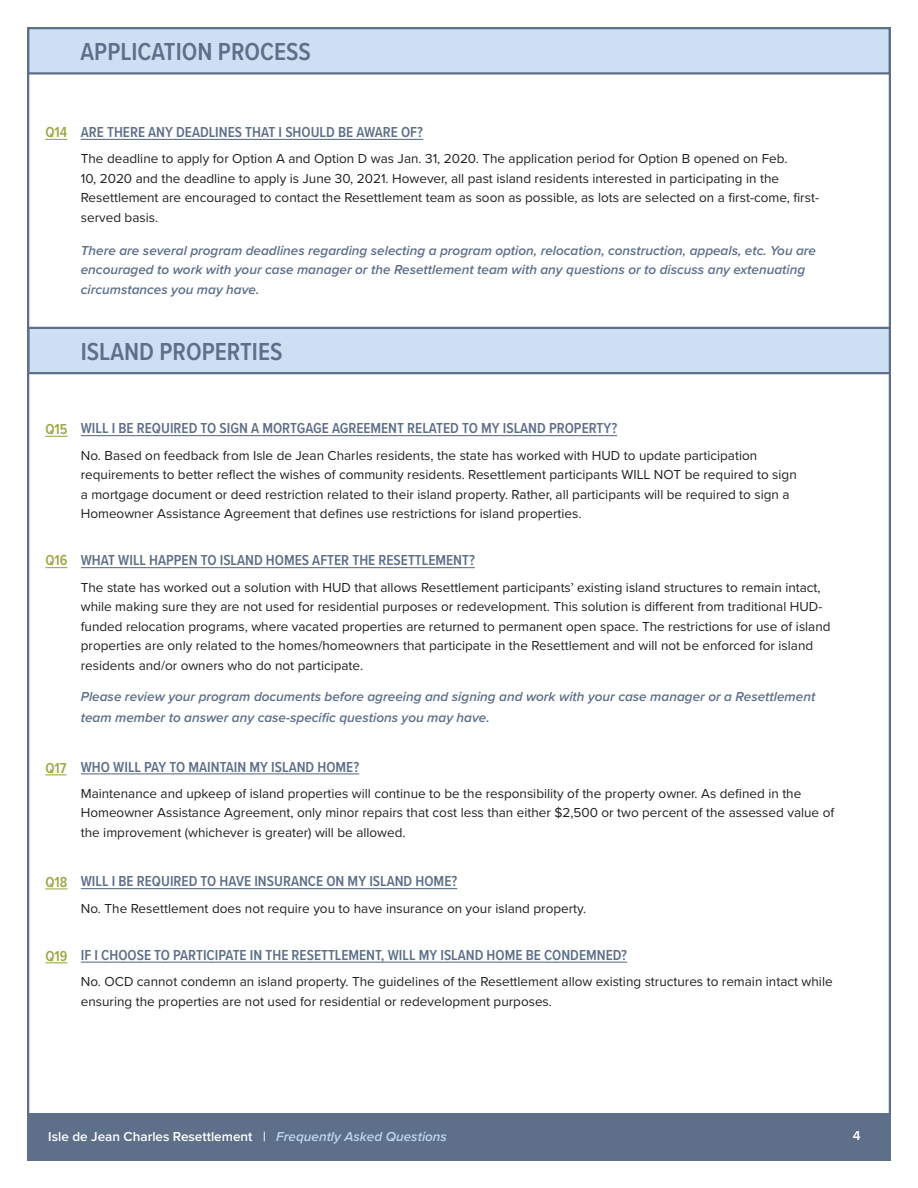
<style>
.page{position:relative;width:918px;height:1188px;background:#fff}
.page>*{position:absolute;margin:0;border:0;box-sizing:border-box;transform-origin:0 0}
.t1{font:600 25.5px "Proxima Nova Cond";color:#5d6f89}
.FAQ_Question_Heading{font:600 15px "Proxima Nova Cond";color:#5d6f89}
.FAQ_Question_Heading-2{font:600 15px "Proxima Nova Cond";color:#9ca743}
.FAQ_Body_Text{font:13.5px/19.5px "Proxima Nova";color:#231f20}
.FAQ_Question_Heading-3{font:13.5px/19.5px "Proxima Nova";color:#231f20}
.FAQ_Question_Heading-4{font:italic 600 13.5px/19.5px "Proxima Nova";color:#5d6f89}
.FAQ_Note{font:italic 600 13.5px/21px "Proxima Nova";color:#5d6f89}
.t2{font:600 13.5px "Proxima Nova";color:#fff}
.s1{font-style:italic}
.s2{font-style:italic;color:#bdd4ef}
</style>
<div class="page">
<div style="left:27px;top:1113px;width:864px;height:48px;background:#5d6f89"></div>
<div style="left:27px;top:27px;width:864px;height:48px;background:#cddff3;border:2px solid #5d6f89"></div>
<hr style="left:81px;top:139px;width:342px;height:1px;background:#5d6f89">
<hr style="left:81px;top:435px;width:536px;height:1px;background:#5d6f89">
<hr style="left:81px;top:567px;width:394px;height:1px;background:#5d6f89">
<hr style="left:81px;top:773px;width:278px;height:1px;background:#5d6f89">
<hr style="left:81px;top:888px;width:376px;height:1px;background:#5d6f89">
<hr style="left:81px;top:962px;width:546px;height:1px;background:#5d6f89">
<div style="left:27px;top:327px;width:864px;height:47px;background:#cddff3;border:2px solid #5d6f89"></div>
<svg style="left:45px;top:139px;width:22px;height:1px"></svg>
<svg style="left:45px;top:436px;width:23px;height:1px"></svg>
<svg style="left:45px;top:567px;width:23px;height:1px"></svg>
<svg style="left:45px;top:774px;width:22px;height:1px"></svg>
<svg style="left:45px;top:888px;width:22px;height:1px"></svg>
<svg style="left:45px;top:962px;width:23px;height:1px"></svg>
<p class="t1" style="left:81px;top:33px;width:232px">APPLICATION PROCESS</p>
<p class="FAQ_Question_Heading-2" style="left:45px;top:121px;width:23px">Q14</p>
<p class="FAQ_Question_Heading" style="left:81px;top:121px;width:344px">ARE THERE ANY DEADLINES THAT I SHOULD BE AWARE OF?</p>
<p class="FAQ_Body_Text" style="left:81px;top:149px;width:740px">The deadline to apply for Option A and Option D was Jan. 31, 2020. The application period for Option B opened on Feb.<br>10, 2020 and the deadline to apply is June 30, 2021. However, all past island residents interested in participating in the Resettlement are encouraged to contact the Resettlement team as soon as possible, as lots are selected on a first-come, first&shy;served basis.</p>
<p class="FAQ_Question_Heading-4" style="left:81px;top:240px;width:737px">There are several program deadlines regarding selecting a program option, relocation, construction, appeals, etc. You are encouraged to work with your case manager or the Resettlement team with any questions or to discuss any extenuating circumstances you may have.</p>
<p class="t1" style="left:81px;top:333px;width:203px">ISLAND PROPERTIES</p>
<p class="FAQ_Question_Heading-2" style="left:45px;top:418px;width:24px">Q15</p>
<p class="FAQ_Question_Heading-2" style="left:45px;top:549px;width:24px">Q16</p>
<p class="FAQ_Question_Heading-2" style="left:45px;top:757px;width:23px">Q17</p>
<p class="FAQ_Question_Heading-2" style="left:45px;top:871px;width:24px">Q18</p>
<p class="FAQ_Question_Heading-2" style="left:45px;top:945px;width:24px">Q19</p>
<p class="FAQ_Question_Heading" style="left:81px;top:417px;width:538px">WILL I BE REQUIRED TO SIGN A MORTGAGE AGREEMENT RELATED TO MY ISLAND PROPERTY?</p>
<p class="FAQ_Question_Heading-3" style="left:81px;top:445px;width:717px">No. Based on feedback from Isle de Jean Charles residents, the state has worked with HUD to update participation requirements to better reflect the wishes of community residents. Resettlement participants WILL NOT be required to sign a mortgage document or deed restriction related to their island property. Rather, all participants will be required to sign a Homeowner Assistance Agreement that defines use restrictions for island properties.</p>
<p class="FAQ_Question_Heading" style="left:81px;top:549px;width:396px">WHAT WILL HAPPEN TO ISLAND HOMES AFTER THE RESETTLEMENT?</p>
<p class="FAQ_Body_Text" style="left:81px;top:577px;width:751px">The state has worked out a solution with HUD that allows Resettlement participants’ existing island structures to remain intact, while making sure they are not used for residential purposes or redevelopment. This solution is different from traditional HUD&shy;funded relocation programs, where vacated properties are returned to permanent open space. The restrictions for use of island properties are only related to the homes/homeowners that participate in the Resettlement and will not be enforced for island residents and/or owners who do not participate.</p>
<p class="FAQ_Note" style="left:81px;top:686px;width:736px">Please review your program documents before agreeing and signing and work with your case manager or a Resettlement team member to answer any case-specific questions you may have.</p>
<p class="FAQ_Question_Heading" style="left:81px;top:756px;width:280px">WHO WILL PAY TO MAINTAIN MY ISLAND HOME?</p>
<p class="FAQ_Body_Text" style="left:81px;top:783px;width:755px">Maintenance and upkeep of island properties will continue to be the responsibility of the property owner. As defined in the<br>Homeowner Assistance Agreement, only minor repairs that cost less than either $2,500 or two percent of the assessed value of the improvement (whichever is greater) will be allowed.</p>
<p class="FAQ_Question_Heading" style="left:81px;top:870px;width:378px">WILL I BE REQUIRED TO HAVE INSURANCE ON MY ISLAND HOME?</p>
<p class="FAQ_Question_Heading-3" style="left:81px;top:898px;width:507px">No. The Resettlement does not require you to have insurance on your island property.</p>
<p class="FAQ_Question_Heading" style="left:81px;top:944px;width:548px">IF I CHOOSE TO PARTICIPATE IN THE RESETTLEMENT, WILL MY ISLAND HOME BE CONDEMNED?</p>
<p class="FAQ_Body_Text" style="left:81px;top:971px;width:753px">No. OCD cannot condemn an island property. The guidelines of the Resettlement allow existing structures to remain intact while ensuring the properties are not used for residential or redevelopment purposes.</p>
<p class="t2" style="left:48px;top:1127px;width:400px">Isle de Jean Charles Resettlement <span class="s1">|</span> <span class="s2">Frequently Asked Questions</span></p>
<p class="t2" style="left:853px;top:1125px;width:9px">4</p>
</div>
